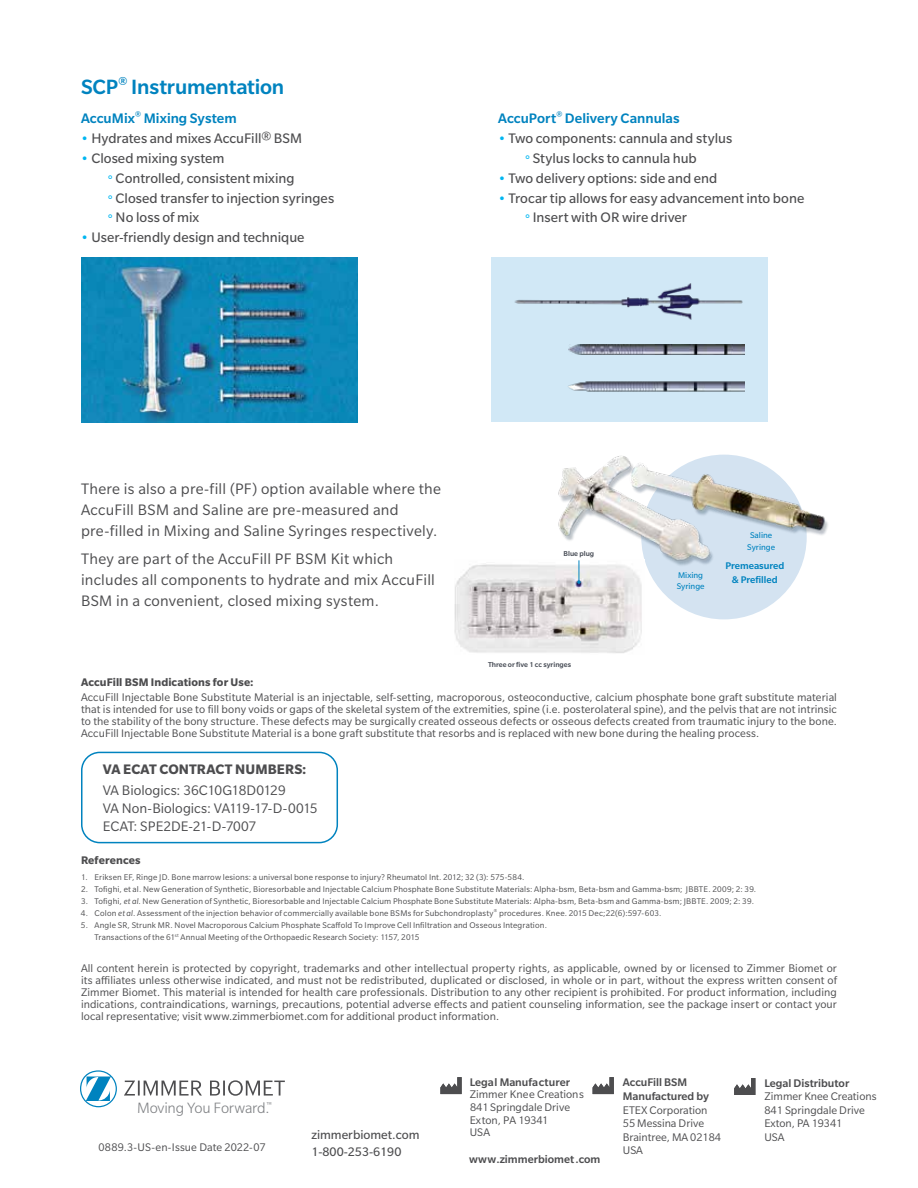
<style>
.page{position:relative;width:918px;height:1188px;background:#fff}
.page>*{position:absolute;margin:0;border:0;box-sizing:border-box;transform-origin:0 0}
.t1{font:500 22.5px "Slate Pro";letter-spacing:-.005em;color:#0083bf}
.t2{font:16.5px/21px "Slate Pro";letter-spacing:.015em;color:#4d4d4f}
.t3{font:300 16.2px "Slate Pro";letter-spacing:-.01em;color:#808285}
.t4{font:15px/20px "Slate Pro";color:#4d4d4f}
.t5{font:15px/18px "Slate Pro";letter-spacing:-.005em;color:#4d4d4f}
.t6{font:500 15px "Slate Pro";color:#0083bf}
.t7{font:700 15px "Slate Pro";letter-spacing:.005em;color:#4d4d4f}
.t8{font:13.5px/16.5px "Slate Pro";color:#4d4d4f}
.t9{font:12px/12px "Slate Pro";color:#4d4d4f}
.t10{font:500 12px/14.4px "Slate Pro";color:#4d4d4f}
.t11{font:700 12px "Slate Pro";letter-spacing:.01em;color:#4d4d4f}
.t12{font:500 10.5px/13.5px "Slate Pro";color:#0083bf;text-align:center}
.t13{font:9px/12px "Slate Pro";letter-spacing:.015em;color:#4d4d4f}
.t14{font:9px/11.4px "Slate Pro";color:#0083bf}
.t15{font:500 7.8px "Slate Pro";color:#474c55}
.s1{color:#00b6f1}
.s2{font-style:italic}
</style>
<div class="page">
<svg style="left:124px;top:1080px;width:161px;height:16px"></svg>
<svg style="left:80px;top:1070px;width:37px;height:37px"></svg>
<img style="left:81px;top:258px;width:276px;height:164px">
<div style="left:491px;top:258px;width:276px;height:164px;background:#d1e8f6"></div>
<img style="left:514px;top:283px;width:229px;height:37px">
<img style="left:568px;top:345px;width:177px;height:9px">
<img style="left:568px;top:381px;width:177px;height:11px">
<div style="left:641px;top:455px;width:166px;height:164px;background:#d4e3f1;border-radius:50%"></div>
<img style="left:558px;top:454px;width:270px;height:113px">
<img style="left:454px;top:560px;width:190px;height:93px">
<svg style="left:577px;top:560px;width:4px;height:24px"></svg>
<svg style="left:593px;top:1077px;width:21px;height:17px"></svg>
<svg style="left:734px;top:1078px;width:21px;height:17px"></svg>
<svg style="left:440px;top:1077px;width:22px;height:17px"></svg>
<div style="left:81px;top:752px;width:257px;height:91px;border:2px solid #0083bf;border-radius:18px"></div>
<h1 class="t1" style="left:81px;top:75px;width:205px">SCP<sup>®</sup> Instrumentation</h1>
<p class="t6" style="left:81px;top:110px;width:157px">AccuMix<sup>®</sup> Mixing System</p>
<p class="t4" style="left:81px;top:128px;width:223px"><span class="s1">•</span> Hydrates and mixes AccuFill® BSM</p>
<p class="t4" style="left:108px;top:148px;width:228px;text-indent:-27px"><span class="s1">•</span> Closed mixing system<br><span class="s1">°</span> Controlled, consistent mixing<br><span class="s1">°</span> Closed transfer to injection syringes <span class="s1">°</span> No loss of mix</p>
<p class="t4" style="left:81px;top:228px;width:225px"><span class="s1">•</span> User-friendly design and technique</p>
<p class="t6" style="left:498px;top:110px;width:183px">AccuPort<sup>®</sup> Delivery Cannulas</p>
<p class="t4" style="left:498px;top:128px;width:236px;text-align:center"><span class="s1">•</span> Two components: cannula and stylus <span class="s1">°</span> Stylus locks to cannula hub</p>
<p class="t4" style="left:498px;top:168px;width:221px"><span class="s1">•</span> Two delivery options: side and end</p>
<p class="t4" style="left:525px;top:188px;width:281px;text-indent:-27px"><span class="s1">•</span> Trocar tip allows for easy advancement into bone <span class="s1">°</span> Insert with OR wire driver</p>
<h2 class="t2" style="left:81px;top:478px;width:362px">There is also a pre-fill (PF) option available where the<br>AccuFill BSM and Saline are pre-measured and pre-filled in Mixing and Saline Syringes respectively.</h2>
<h2 class="t2" style="left:81px;top:548px;width:355px">They are part of the AccuFill PF BSM Kit which includes all components to hydrate and mix AccuFill<br>BSM in a convenient, closed mixing system.</h2>
<p class="t12" style="left:725px;top:559px;width:60px">Premeasured &amp; Prefilled</p>
<p class="t14" style="left:747px;top:530px;width:29px;text-align:center">Saline<br>Syringe</p>
<p class="t15" style="left:564px;top:549px;width:32px">Blue plug</p>
<p class="t14" style="left:677px;top:569px;width:29px">Mixing<br>Syringe</p>
<p class="t15" style="left:488px;top:660px;width:85px">Three or five 1 cc syringes</p>
<p class="t11" style="left:81px;top:675px;width:174px">AccuFill BSM Indications for Use:</p>
<p class="t9" style="left:81px;top:691px;width:758px;text-align:justify">AccuFill Injectable Bone Substitute Material is an injectable, self-setting, macroporous, osteoconductive, calcium phosphate bone graft substitute material that is intended for use to fill bony voids or gaps of the skeletal system of the extremities, spine (i.e. posterolateral spine), and the pelvis that are not intrinsic to the stability of the bony structure. These defects may be surgically created osseous defects or osseous defects created from traumatic injury to the bone.<br>AccuFill Injectable Bone Substitute Material is a bone graft substitute that resorbs and is replaced with new bone during the healing process.</p>
<p class="t7" style="left:103px;top:761px;width:205px">VA ECAT CONTRACT NUMBERS:</p>
<p class="t5" style="left:103px;top:781px;width:216px">VA Biologics: 36C10G18D0129<br>VA Non-Biologics: VA119-17-D-0015<br>ECAT: SPE2DE-21-D-7007</p>
<p class="t11" style="left:81px;top:854px;width:61px">References</p>
<p class="t13" style="left:81px;top:871px;width:445px">1. Eriksen EF, Ringe JD. Bone marrow lesions: a universal bone response to injury? Rheumatol Int. 2012; 32 (3): 575-584.</p>
<p class="t13" style="left:81px;top:883px;width:677px">2. Tofighi, et al. New Generation of Synthetic, Bioresorbable and Injectable Calcium Phosphate Bone Substitute Materials: Alpha-bsm, Beta-bsm and Gamma-bsm; JBBTE. 2009; 2: 39.</p>
<p class="t13" style="left:81px;top:895px;width:675px">3. Tofighi, <span class="s2">et al</span>. New Generation of Synthetic, Bioresorbable and Injectable Calcium Phosphate Bone Substitute Materials: Alpha-bsm, Beta-bsm and Gamma-bsm; JBBTE. 2009; 2: 39.</p>
<p class="t13" style="left:81px;top:907px;width:582px">4. Colon <span class="s2">et al</span>. Assessment of the injection behavior of commercially available bone BSMs for Subchondroplasty<sup>®</sup> procedures. Knee. 2015 Dec;22(6):597-603.</p>
<p class="t13" style="left:94px;top:919px;width:454px;text-indent:-14px">5. Angle SR, Strunk MR. Novel Macroporous Calcium Phosphate Scaffold To Improve Cell Infiltration and Osseous Integration.<br>Transactions of the 61<sup>st</sup> Annual Meeting of the Orthopaedic Research Society: 1157, 2015</p>
<p class="t9" style="left:81px;top:962px;width:757px;text-align:justify">All content herein is protected by copyright, trademarks and other intellectual property rights, as applicable, owned by or licensed to Zimmer Biomet or its affiliates unless otherwise indicated, and must not be redistributed, duplicated or disclosed, in whole or in part, without the express written consent of Zimmer Biomet. This material is intended for health care professionals. Distribution to any other recipient is prohibited. For product information, including indications, contraindications, warnings, precautions, potential adverse effects and patient counseling information, see the package insert or contact your local representative; visit www.zimmerbiomet.com for additional product information.</p>
<h3 class="t3" style="left:137px;top:1099px;width:136px">Moving You Forward.<sup>™</sup></h3>
<p class="t9" style="left:98px;top:1142px;width:169px">0889.3-US-en-Issue Date 2022-07</p>
<p class="t8" style="left:311px;top:1127px;width:110px">zimmerbiomet.com<br>1-800-253-6190</p>
<p class="t10" style="left:470px;top:1074px;width:102px">Legal Manufacturer</p>
<p class="t9" style="left:470px;top:1101px;width:102px;line-height:12.8px">841Springdale Drive<br>Exton, PA 19341<br>USA</p>
<p class="t9" style="left:470px;top:1088px;width:116px">Zimmer Knee Creations</p>
<p class="t10" style="left:469px;top:1152px;width:133px">www.zimmerbiomet.com</p>
<p class="t10" style="left:623px;top:1075px;width:88px">AccuFill BSM<br>Manufactured by</p>
<p class="t9" style="left:623px;top:1103px;width:100px;line-height:13.5px">ETEX Corporation<br>55 Messina Drive<br>Braintree, MA 02184<br>USA</p>
<p class="t10" style="left:764px;top:1076px;width:86px">Legal Distributor</p>
<p class="t9" style="left:764px;top:1090px;width:114px;line-height:13.5px">Zimmer Knee Creations<br>841 Springdale Drive<br>Exton, PA 19341<br>USA</p>
</div>
